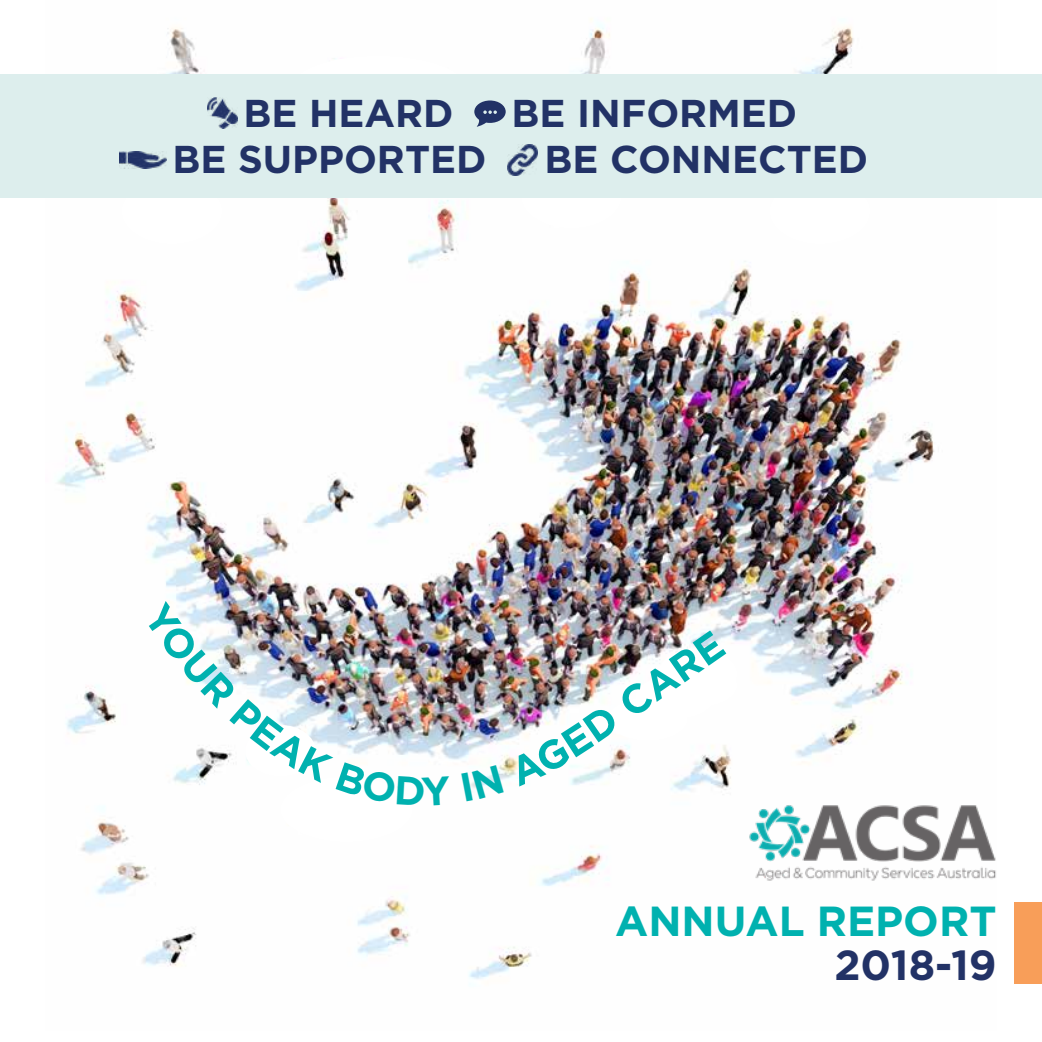
<style>
.page{position:relative;width:1042px;height:1042px;background:#fff}
.page>*{position:absolute;margin:0;border:0;box-sizing:border-box;transform-origin:0 0}
.t1{font:700 42px "Gotham";color:#00b1af}
.t2{font:700 42px "Gotham";color:#223266}
.t3{font:700 40.25px "Gotham";color:#00b1af}
.t4{font:700 38.68px "Gotham";color:#223266}
</style>
<div class="page">
<img style="left:57px;top:198px;width:878px;height:781px">
<div style="left:280px;top:776px;width:133px;height:66px;background:#fff;border-radius:50%"></div>
<div style="left:521px;top:163px;width:101px;height:65px;background:#fff;border-radius:50%"></div>
<div style="left:608px;top:697px;width:80px;height:44px;background:#fff;border-radius:50%"></div>
<div style="left:635px;top:675px;width:79px;height:44px;background:#fff;border-radius:50%"></div>
<div style="left:658px;top:663px;width:79px;height:44px;background:#fff;border-radius:50%"></div>
<div style="left:658px;top:648px;width:79px;height:52px;background:#fff;border-radius:50%"></div>
<img style="left:167px;top:19px;width:687px;height:55px">
<div style="left:290px;top:56px;width:176px;height:65px;background:#fff;border-radius:50%"></div>
<div style="left:1014px;top:902px;width:28px;height:81px;background:#f89e59"></div>
<img style="left:744px;top:798px;width:252px;height:85px">
<div style="left:122px;top:179px;width:100px;height:65px;background:#fff;border-radius:50%"></div>
<div style="left:769px;top:179px;width:101px;height:65px;background:#fff;border-radius:50%"></div>
<div style="left:0;top:74px;width:1042px;height:124px;background:#ddeeed"></div>
<img style="left:207px;top:97px;width:31px;height:31px">
<svg style="left:474px;top:100px;width:32px;height:27px"></svg>
<img style="left:120px;top:152px;width:47px;height:16px">
<img style="left:507px;top:145px;width:31px;height:30px">
<img style="left:143px;top:601px;width:308px;height:205px">
<svg style="left:461px;top:722px;width:133px;height:79px"></svg>
<p class="t4" style="left:243px;top:91px;width:211px">BE HEARD</p>
<p class="t4" style="left:512px;top:91px;width:287px">BE INFORMED</p>
<p class="t4" style="left:172px;top:137px;width:315px">BE SUPPORTED</p>
<p class="t4" style="left:544px;top:137px;width:325px">BE CONNECTED</p>
<p class="t3" style="left:574px;top:714px;width:163px;rotate:-35deg">D CARE</p>
<p class="t1" style="left:615px;top:897px;width:383px">ANNUAL REPORT</p>
<p class="t2" style="left:834px;top:941px;width:164px">2018-19</p>
</div>
